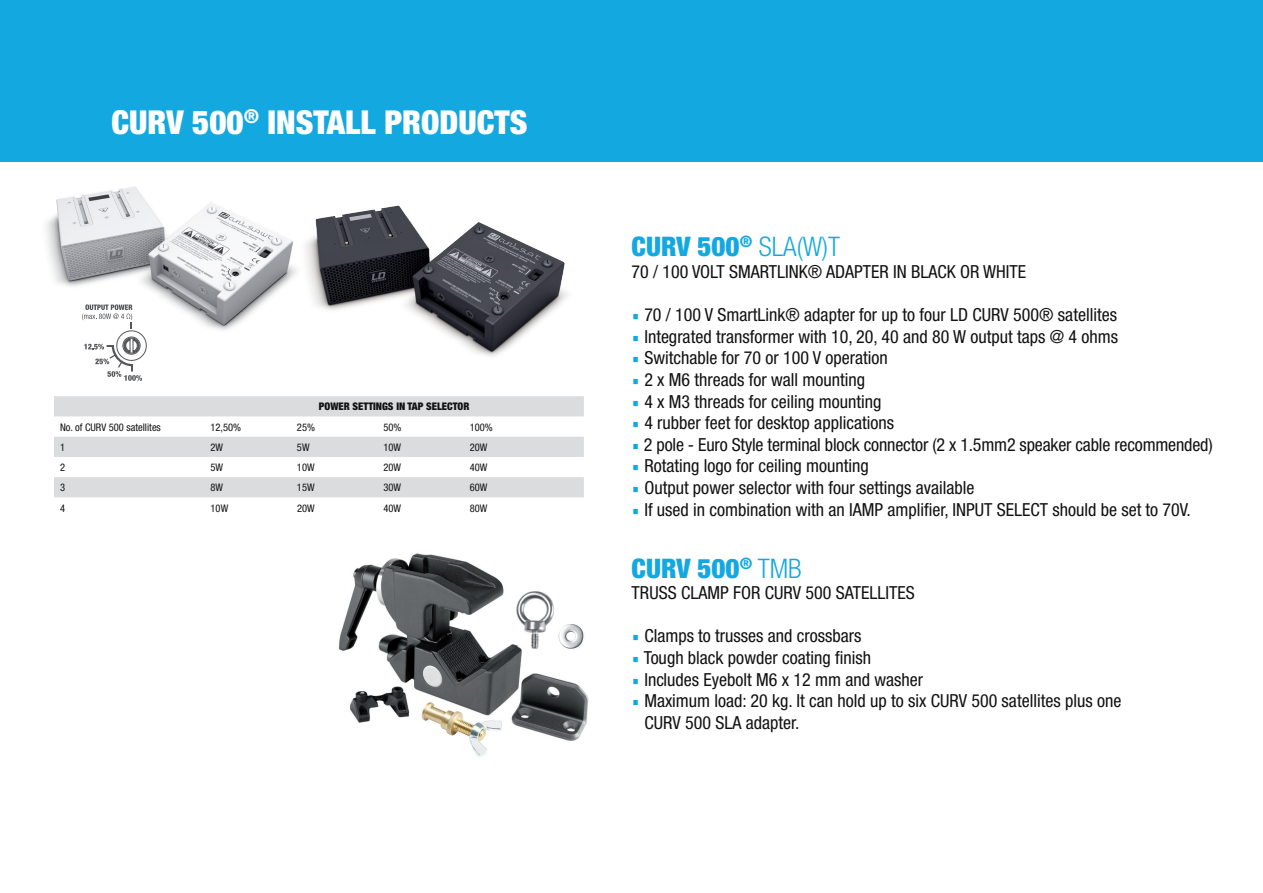
<style>
.page{position:relative;width:1263px;height:893px;background:#fff}
.page>*{position:absolute;margin:0;border:0;box-sizing:border-box;transform-origin:0 0}
.t1{font:900 condensed 33px "Helvetica Neue LT Pro";color:#fff}
.t2{font:900 condensed 27px "Helvetica Neue LT Std";color:#14a8e0}
.t3{font:condensed 18px/21.6px "Helvetica Neue LT Std";color:#111211}
.t4{font:condensed 10.5px "Helvetica Neue LTCE";color:#111211}
.t5{font:900 condensed 10.5px "Helvetica Neue LT Std";color:#111211}
.s1{font-weight:300}
.s2{font-family:"Titillium";font-stretch:normal;color:#14a8e0}
</style>
<div class="page">
<div style="left:0;top:0;width:1263px;height:161px;background:#14a8e0"></div>
<img style="left:46px;top:187px;width:250px;height:143px">
<img style="left:296px;top:205px;width:272px;height:151px">
<img style="left:338px;top:553px;width:251px;height:205px">
<svg style="left:54px;top:396px;width:530px;height:101px;fill:#dbdcdd"></svg>
<svg style="left:82px;top:304px;width:65px;height:77px"></svg>
<h1 class="t1" style="left:111px;top:103px;width:417px">CURV 500<sup>®</sup> INSTALL PRODUCTS</h1>
<p class="t5" style="left:319px;top:399px;width:152px">POWER SETTINGS IN TAP SELECTOR</p>
<p class="t4" style="left:60px;top:421px;width:102px">No. of CURV 500 satellites</p>
<p class="t4" style="left:211px;top:421px;width:32px">12,50%</p>
<p class="t4" style="left:297px;top:421px;width:20px">25%</p>
<p class="t4" style="left:383px;top:421px;width:20px">50%</p>
<p class="t4" style="left:470px;top:421px;width:25px">100%</p>
<p class="t4" style="left:60px;top:441px;width:7px">1</p>
<p class="t4" style="left:211px;top:441px;width:14px">2W</p>
<p class="t4" style="left:297px;top:441px;width:14px">5W</p>
<p class="t4" style="left:383px;top:441px;width:19px">10W</p>
<p class="t4" style="left:470px;top:441px;width:19px">20W</p>
<p class="t4" style="left:60px;top:461px;width:7px">2</p>
<p class="t4" style="left:211px;top:461px;width:14px">5W</p>
<p class="t4" style="left:297px;top:461px;width:19px">10W</p>
<p class="t4" style="left:383px;top:461px;width:19px">20W</p>
<p class="t4" style="left:470px;top:461px;width:19px">40W</p>
<p class="t4" style="left:60px;top:482px;width:7px">3</p>
<p class="t4" style="left:211px;top:482px;width:14px">8W</p>
<p class="t4" style="left:297px;top:482px;width:19px">15W</p>
<p class="t4" style="left:383px;top:482px;width:19px">30W</p>
<p class="t4" style="left:470px;top:482px;width:19px">60W</p>
<p class="t4" style="left:60px;top:502px;width:7px">4</p>
<p class="t4" style="left:211px;top:502px;width:19px">10W</p>
<p class="t4" style="left:297px;top:502px;width:19px">20W</p>
<p class="t4" style="left:383px;top:502px;width:19px">40W</p>
<p class="t4" style="left:470px;top:502px;width:19px">80W</p>
<h2 class="t2" style="left:631px;top:230px;width:210px">CURV 500<sup>®</sup> <span class="s1">SLA(W)T</span></h2>
<p class="t3" style="left:631px;top:261px;width:396px">70 / 100 VOLT SMARTLINK® ADAPTER IN BLACK OR WHITE</p>
<p class="t3" style="left:631px;top:304px;width:487px"><span class="s2">•</span> 70 / 100 V SmartLink® adapter for up to four LD CURV 500® satellites</p>
<p class="t3" style="left:631px;top:325px;width:488px"><span class="s2">•</span> Integrated transformer with 10, 20, 40 and 80 W output taps @ 4 ohms</p>
<p class="t3" style="left:631px;top:347px;width:258px"><span class="s2">•</span> Switchable for 70 or 100 V operation</p>
<p class="t3" style="left:631px;top:369px;width:235px"><span class="s2">•</span> 2 x M6 threads for wall mounting</p>
<p class="t3" style="left:631px;top:390px;width:251px"><span class="s2">•</span> 4 x M3 threads for ceiling mounting</p>
<p class="t3" style="left:631px;top:412px;width:264px"><span class="s2">•</span> 4 rubber feet for desktop applications</p>
<p class="t3" style="left:631px;top:433px;width:583px"><span class="s2">•</span> 2 pole - Euro Style terminal block connector (2 x 1.5mm2 speaker cable recommended)</p>
<p class="t3" style="left:631px;top:455px;width:239px"><span class="s2">•</span> Rotating logo for ceiling mounting</p>
<p class="t3" style="left:631px;top:477px;width:344px"><span class="s2">•</span> Output power selector with four settings available</p>
<p class="t3" style="left:631px;top:498px;width:561px"><span class="s2">•</span> If used in combination with an IAMP amplifier, INPUT SELECT should be set to 70V.</p>
<h2 class="t2" style="left:631px;top:551px;width:172px">CURV 500<sup>®</sup> <span class="s1">TMB</span></h2>
<p class="t3" style="left:631px;top:582px;width:285px">TRUSS CLAMP FOR CURV 500 SATELLITES</p>
<p class="t3" style="left:631px;top:625px;width:232px"><span class="s2">•</span> Clamps to trusses and crossbars</p>
<p class="t3" style="left:631px;top:647px;width:241px"><span class="s2">•</span> Tough black powder coating finish</p>
<p class="t3" style="left:631px;top:668px;width:293px"><span class="s2">•</span> Includes Eyebolt M6 x 12 mm and washer</p>
<p class="t3" style="left:644px;top:690px;width:478px;text-indent:-13px"><span class="s2">•</span> Maximum load: 20 kg. It can hold up to six CURV 500 satellites plus one<br>CURV 500 SLA adapter.</p>
</div>
